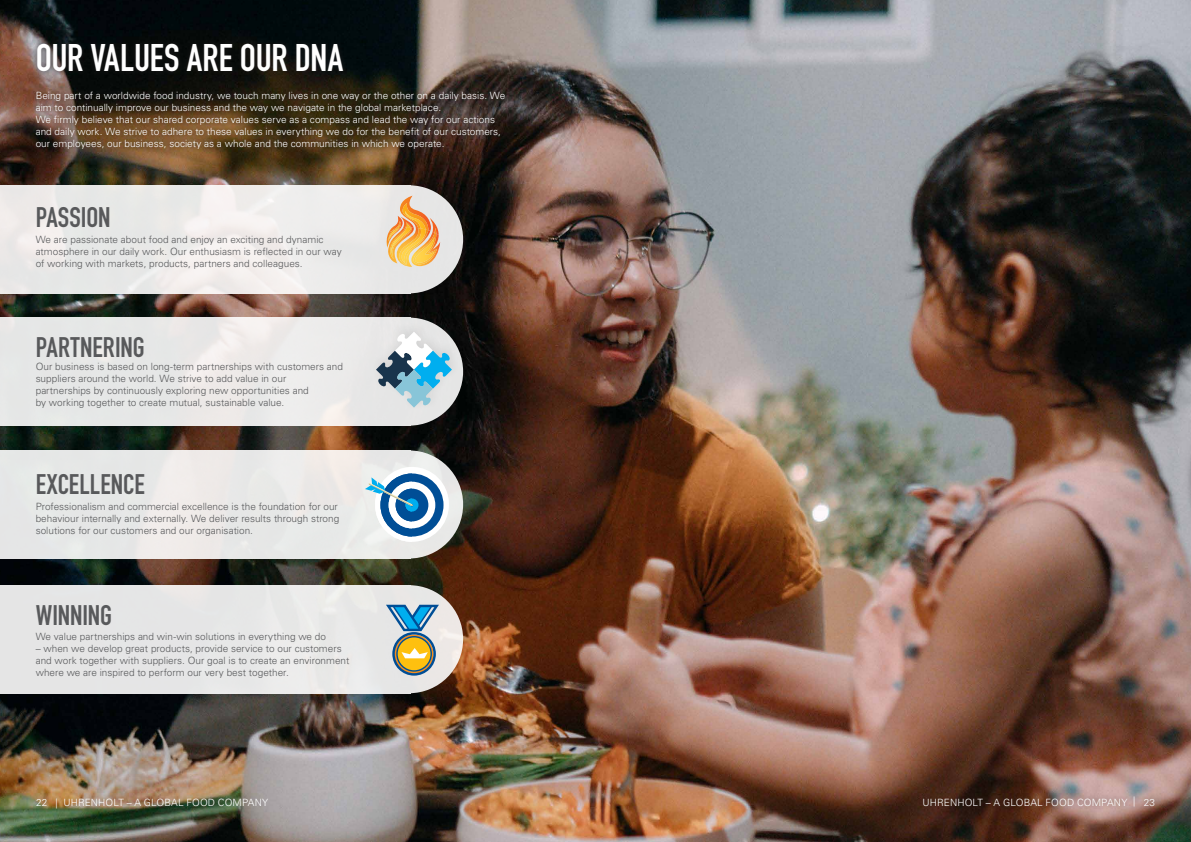
<style>
.page{position:relative;width:1191px;height:842px;background:#fff}
.page>*{position:absolute;margin:0;border:0;box-sizing:border-box;transform-origin:0 0}
.t1{font:700 37.9px "DIN Condensed";letter-spacing:-.01em;color:#fff}
.t2{font:700 27.9px "DIN Condensed";letter-spacing:-.005em;color:#58595b}
.t3{font:300 10px/12px "Univers LT Std";color:#58595b}
.t4{font:300 10px/12px "Univers LT Std";color:#fff}
</style>
<div class="page">
<img style="left:0;top:0;width:1191px;height:842px">
<div style="left:32px;top:39px;width:316px;height:37px;background:#231f20;opacity:.75"></div>
<div style="left:31px;top:86px;width:479px;height:68px;background:#231f20;opacity:.75"></div>
<div style="left:0;top:585px;width:410px;height:108px;background:#e5e6e6"></div>
<div style="left:355px;top:585px;width:108px;height:108px;background:linear-gradient(to right,#e5e7e7,#ece7e4);border-radius:50%"></div>
<div style="left:0;top:450px;width:410px;height:108px;background:#e7e8e7"></div>
<div style="left:355px;top:450px;width:108px;height:108px;background:#eae9e7;border-radius:50%"></div>
<div style="left:0;top:318px;width:410px;height:108px;background:#e8e8e7"></div>
<div style="left:355px;top:318px;width:108px;height:108px;background:#e6e6e6;border-radius:50%"></div>
<div style="left:0;top:185px;width:410px;height:108px;background:#edeae9"></div>
<div style="left:355px;top:185px;width:108px;height:108px;background:#e6e6e6;border-radius:50%"></div>
<svg style="left:386px;top:605px;width:53px;height:71px"></svg>
<div style="left:369px;top:320px;width:92px;height:92px;background:#231f20;opacity:.1"></div>
<svg style="left:376px;top:332px;width:76px;height:76px"></svg>
<svg style="left:365px;top:467px;width:84px;height:75px"></svg>
<svg style="left:386px;top:196px;width:62px;height:70px"></svg>
<div style="left:918px;top:791px;width:241px;height:20px;background:#231f20;opacity:.5"></div>
<h1 class="t1" style="left:36px;top:32px;width:309px">OUR VALUES ARE OUR DNA</h1>
<p class="t4" style="left:36px;top:90px;width:471px">Being part of a worldwide food industry, we touch many lives in one way or the other on a daily basis. We aim to continually improve our business and the way we navigate in the global marketplace.<br>We firmly believe that our shared corporate values serve as a compass and lead the way for our actions and daily work. We strive to adhere to these values in everything we do for the benefit of our customers, our employees, our business, society as a whole and the communities in which we operate.</p>
<h2 class="t2" style="left:36px;top:198px;width:76px">PASSION</h2>
<p class="t3" style="left:36px;top:234px;width:307px">We are passionate about food and enjoy an exciting and dynamic atmosphere in our daily work. Our enthusiasm is reflected in our way of working with markets, products, partners and colleagues.</p>
<h2 class="t2" style="left:36px;top:328px;width:110px">PARTNERING</h2>
<p class="t3" style="left:36px;top:361px;width:309px">Our business is based on long-term partnerships with customers and suppliers around the world. We strive to add value in our partnerships by continuously exploring new opportunities and<br>by working together to create mutual, sustainable value.</p>
<h2 class="t2" style="left:36px;top:465px;width:111px">EXCELLENCE</h2>
<p class="t3" style="left:36px;top:500px;width:305px">Professionalism and commercial excellence is the foundation for our behaviour internally and externally. We deliver results through strong solutions for our customers and our organisation.</p>
<h2 class="t2" style="left:36px;top:597px;width:78px">WINNING</h2>
<p class="t3" style="left:36px;top:630px;width:292px">We value partnerships and win-win solutions in everything we do</p>
<p class="t3" style="left:36px;top:642px;width:315px">– when we develop great products, provide service to our customers and work together with suppliers. Our goal is to create an environment where we are inspired to perform our very best together.</p>
<p class="t4" style="left:36px;top:796px;width:234px">22 | UHRENHOLT – A GLOBAL FOOD COMPANY</p>
<p class="t4" style="left:922px;top:796px;width:234px">UHRENHOLT – A GLOBAL FOOD COMPANY | 23</p>
</div>
